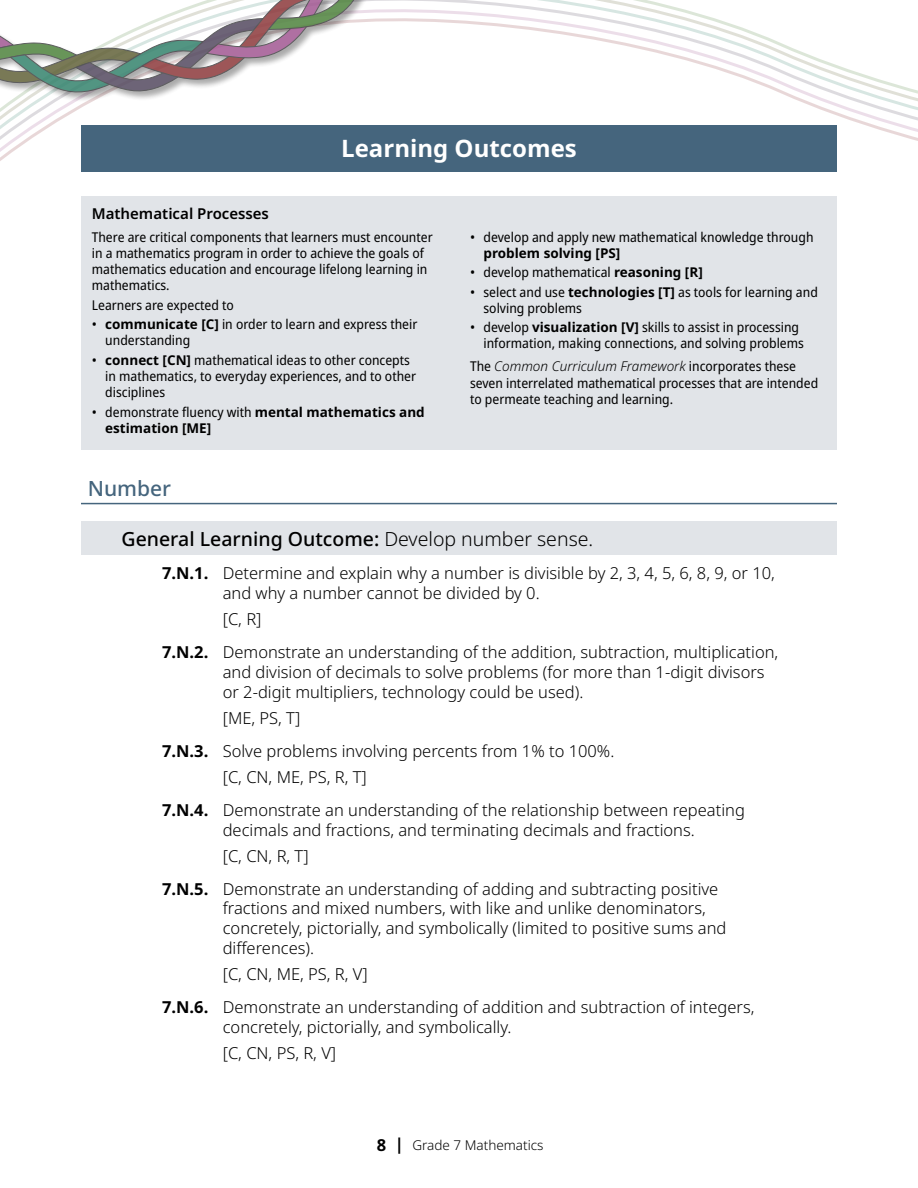
<style>
.page{position:relative;width:918px;height:1188px;background:#fff}
.page>*{position:absolute;margin:0;border:0;box-sizing:border-box;transform-origin:0 0}
.H2_White{font:700 24px "Noto Sans";color:#fff}
.Header_Outcomes{font:500 21px "Noto Sans";color:#45657d}
.GLO{font:500 19.5px "Noto Sans";color:#000}
.Learning_Outcome{font:300 16.5px/19.8px "Noto Sans";color:#000}
.Learning_Outcome_End{font:300 16.5px "Noto Sans";color:#000}
.Legend_Title{font:600 15px "Noto Sans";color:#000}
.Legend_Bullet{font:semi-condensed 13.5px/16.2px "Noto Sans";color:#000}
.Legend_Text{font:semi-condensed 13.5px/16.2px "Noto Sans";color:#000}
.Legend_Bullet-2{font:700 13.5px/16.2px "Noto Sans";color:#000}
.t1{font:300 13.5px "Noto Sans";color:#000}
.s1{font-weight:700;font-stretch:normal}
.s2{font-weight:400;font-stretch:semi-condensed}
.s3{font-weight:300;font-style:italic;font-stretch:normal}
.s4{font-weight:300}
.s5{font-weight:700}
.s6{font-weight:700;font-size:16.5px}
</style>
<div class="page">
<svg style="left:0;top:0;width:918px;height:172px"></svg>
<div style="left:0;top:0;width:515px;height:102px;background:#000;opacity:.4"></div>
<svg style="left:0;top:0;width:407px;height:96px"></svg>
<div style="left:81px;top:125px;width:756px;height:46px;background:#45657d"></div>
<hr style="left:81px;top:503px;width:756px;height:1px;background:#45657d">
<div style="left:81px;top:522px;width:756px;height:33px;background:#e1e4e8"></div>
<div style="left:81px;top:196px;width:756px;height:253px;background:#e1e4e8"></div>
<h2 class="H2_White" style="left:341px;top:132px;width:237px">Learning Outcomes</h2>
<p class="Legend_Title" style="left:92px;top:203px;width:179px">Mathematical Processes</p>
<p class="Legend_Text" style="left:92px;top:229px;width:342px">There are critical components that learners must encounter in a mathematics program in order to achieve the goals of mathematics education and encourage lifelong learning in mathematics.</p>
<p class="Legend_Text" style="left:92px;top:297px;width:144px">Learners are expected to</p>
<p class="Legend_Bullet" style="left:105px;top:316px;width:314px;text-indent:-13px">• <span class="s1">communicate [C]</span> in order to learn and express their understanding</p>
<p class="Legend_Bullet" style="left:105px;top:352px;width:312px;text-indent:-13px">• <span class="s1">connect [CN]</span> mathematical ideas to other concepts in mathematics, to everyday experiences, and to other disciplines</p>
<p class="Legend_Bullet-2" style="left:105px;top:404px;width:321px;text-indent:-13px"><span class="s2">• demonstrate fluency with</span> mental mathematics and estimation [ME]</p>
<p class="Legend_Bullet" style="left:484px;top:229px;width:332px;text-indent:-14px">• develop and apply new mathematical knowledge through <span class="s1">problem solving [PS]</span></p>
<p class="Legend_Bullet" style="left:470px;top:265px;width:234px">• develop mathematical <span class="s1">reasoning [R]</span></p>
<p class="Legend_Bullet" style="left:484px;top:284px;width:336px;text-indent:-14px">• select and use <span class="s1">technologies [T]</span> as tools for learning and solving problems</p>
<p class="Legend_Bullet" style="left:484px;top:320px;width:322px;text-indent:-14px">• develop <span class="s1">visualization [V]</span> skills to assist in processing information, making connections, and solving problems</p>
<p class="Legend_Text" style="left:470px;top:359px;width:350px">The <span class="s3">Common Curriculum Framework</span> incorporates these seven interrelated mathematical processes that are intended to permeate teaching and learning.</p>
<h3 class="Header_Outcomes" style="left:88px;top:474px;width:85px">Number</h3>
<h4 class="GLO" style="left:122px;top:525px;width:473px">General Learning Outcome: <span class="s4">Develop number sense.</span></h4>
<p class="Learning_Outcome" style="left:223px;top:564px;width:554px;text-indent:-61px"><span class="s5">7.N.1.</span> Determine and explain why a number is divisible by 2, 3, 4, 5, 6, 8, 9, or 10, and why a number cannot be divided by 0.</p>
<p class="Learning_Outcome_End" style="left:223px;top:608px;width:40px">[C, R]</p>
<p class="Learning_Outcome" style="left:223px;top:643px;width:557px;text-indent:-61px"><span class="s5">7.N.2.</span> Demonstrate an understanding of the addition, subtraction, multiplication, and division of decimals to solve problems (for more than 1-digit divisors or 2-digit multipliers, technology could be used).</p>
<p class="Learning_Outcome_End" style="left:223px;top:706px;width:79px">[ME, PS, T]</p>
<p class="Learning_Outcome" style="left:162px;top:741px;width:454px"><span class="s5">7.N.3.</span> Solve problems involving percents from 1% to 100%.</p>
<p class="Learning_Outcome_End" style="left:223px;top:765px;width:146px">[C, CN, ME, PS, R, T]</p>
<p class="Learning_Outcome" style="left:223px;top:800px;width:524px;text-indent:-61px"><span class="s5">7.N.4.</span> Demonstrate an understanding of the relationship between repeating decimals and fractions, and terminating decimals and fractions.</p>
<p class="Learning_Outcome_End" style="left:223px;top:844px;width:87px">[C, CN, R, T]</p>
<p class="Learning_Outcome" style="left:223px;top:879px;width:505px;text-indent:-61px"><span class="s5">7.N.5.</span> Demonstrate an understanding of adding and subtracting positive fractions and mixed numbers, with like and unlike denominators, concretely, pictorially, and symbolically (limited to positive sums and differences).</p>
<p class="Learning_Outcome_End" style="left:223px;top:963px;width:147px">[C, CN, ME, PS, R, V]</p>
<p class="Learning_Outcome" style="left:223px;top:998px;width:533px;text-indent:-61px"><span class="s5">7.N.6.</span> Demonstrate an understanding of addition and subtraction of integers, concretely, pictorially, and symbolically.</p>
<p class="Learning_Outcome_End" style="left:223px;top:1042px;width:115px">[C, CN, PS, R, V]</p>
<p class="t1" style="left:377px;top:1135px;width:168px"><span class="s6">8 |</span> Grade 7 Mathematics</p>
</div>
